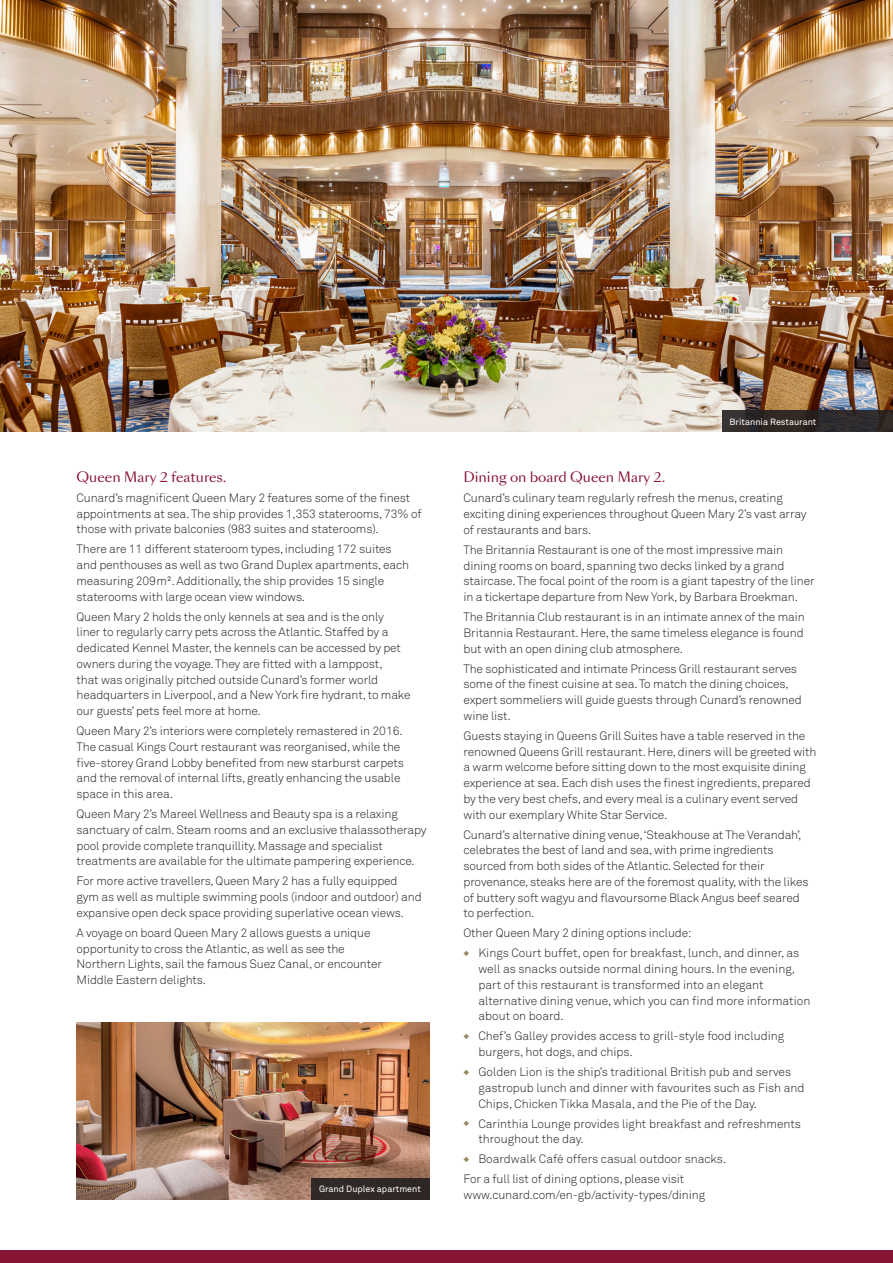
<style>
.page{position:relative;width:893px;height:1263px;background:#fff}
.page>*{position:absolute;margin:0;border:0;box-sizing:border-box;transform-origin:0 0}
.Sub-head_left_aligne{font:13.5px "Sang Bleu Sans";color:#881534}
.BOB_body_copy_2022{font:300 12px/15.8px "Akkurat Std";letter-spacing:-.01em;color:#231f20}
.BOB_list_bullets_202{font:300 12px/15.8px "Akkurat Std";color:#231f20}
.Caption_2022{font:9px "Akkurat Std";color:#fff}
.s1{color:#978961}
</style>
<div class="page">
<img style="left:0;top:0;width:893px;height:432px">
<div style="left:0;top:1250px;width:893px;height:13px;background:#881534"></div>
<div style="left:722px;top:410px;width:171px;height:22px;background:linear-gradient(to right,#302a28,#2d2829)"></div>
<img style="left:77px;top:1022px;width:352px;height:177px">
<div style="left:311px;top:1178px;width:118px;height:21px;background:#302826"></div>
<p class="Sub-head_left_aligne" style="left:77px;top:468px;width:152px">Queen Mary 2 features.</p>
<p class="BOB_body_copy_2022" style="left:77px;top:490px;width:347px">Cunard’s magnificent Queen Mary 2 features some of the finest appointments at sea. The ship provides 1,353 staterooms, 73% of those with private balconies (983 suites and staterooms).</p>
<p class="BOB_body_copy_2022" style="left:77px;top:541px;width:334px">There are 11 different stateroom types, including 172 suites and penthouses as well as two Grand Duplex apartments, each measuring 209m². Additionally, the ship provides 15 single staterooms with large ocean view windows.</p>
<p class="BOB_body_copy_2022" style="left:77px;top:608px;width:336px">Queen Mary 2 holds the only kennels at sea and is the only liner to regularly carry pets across the Atlantic. Staffed by a dedicated Kennel Master, the kennels can be accessed by pet owners during the voyage. They are fitted with a lamppost,<br>that was originally pitched outside Cunard’s former world headquarters in Liverpool, and a New York fire hydrant, to make our guests’ pets feel more at home.</p>
<p class="BOB_body_copy_2022" style="left:77px;top:723px;width:329px">Queen Mary 2’s interiors were completely remastered in 2016.<br>The casual Kings Court restaurant was reorganised, while the five-storey Grand Lobby benefited from new starburst carpets and the removal of internal lifts, greatly enhancing the usable space in this area.</p>
<p class="BOB_body_copy_2022" style="left:77px;top:806px;width:352px">Queen Mary 2’s Mareel Wellness and Beauty spa is a relaxing sanctuary of calm. Steam rooms and an exclusive thalassotherapy pool provide complete tranquillity. Massage and specialist treatments are available for the ultimate pampering experience.</p>
<p class="BOB_body_copy_2022" style="left:77px;top:873px;width:347px">For more active travellers, Queen Mary 2 has a fully equipped gym as well as multiple swimming pools (indoor and outdoor) and expansive open deck space providing superlative ocean views.</p>
<p class="BOB_body_copy_2022" style="left:77px;top:925px;width:307px">A voyage on board Queen Mary 2 allows guests a unique opportunity to cross the Atlantic, as well as see the Northern Lights, sail the famous Suez Canal, or encounter Middle Eastern delights.</p>
<p class="Caption_2022" style="left:319px;top:1184px;width:103px">Grand Duplex apartment</p>
<p class="Caption_2022" style="left:730px;top:416px;width:88px">Britannia Restaurant</p>
<p class="Sub-head_left_aligne" style="left:463px;top:469px;width:203px">Dining on board Queen Mary 2.</p>
<p class="BOB_body_copy_2022" style="left:463px;top:490px;width:345px">Cunard’s culinary team regularly refresh the menus, creating exciting dining experiences throughout Queen Mary 2’s vast array of restaurants and bars.</p>
<p class="BOB_body_copy_2022" style="left:463px;top:542px;width:353px">The Britannia Restaurant is one of the most impressive main dining rooms on board, spanning two decks linked by a grand staircase. The focal point of the room is a giant tapestry of the liner in a tickertape departure from New York, by Barbara Broekman.</p>
<p class="BOB_body_copy_2022" style="left:463px;top:609px;width:343px;text-align:justify">The Britannia Club restaurant is in an intimate annex of the main Britannia Restaurant. Here, the same timeless elegance is found but with an open dining club atmosphere.</p>
<p class="BOB_body_copy_2022" style="left:463px;top:660px;width:340px">The sophisticated and intimate Princess Grill restaurant serves some of the finest cuisine at sea. To match the dining choices, expert sommeliers will guide guests through Cunard’s renowned wine list.</p>
<p class="BOB_body_copy_2022" style="left:463px;top:728px;width:354px">Guests staying in Queens Grill Suites have a table reserved in the renowned Queens Grill restaurant. Here, diners will be greeted with a warm welcome before sitting down to the most exquisite dining experience at sea. Each dish uses the finest ingredients, prepared by the very best chefs, and every meal is a culinary event served with our exemplary White Star Service.</p>
<p class="BOB_body_copy_2022" style="left:463px;top:826px;width:346px">Cunard’s alternative dining venue, ‘Steakhouse at The Verandah’, celebrates the best of land and sea, with prime ingredients sourced from both sides of the Atlantic. Selected for their provenance, steaks here are of the foremost quality, with the likes of buttery soft wagyu and flavoursome Black Angus beef seared to perfection.</p>
<p class="BOB_body_copy_2022" style="left:463px;top:925px;width:230px">Other Queen Mary 2 dining options include:</p>
<p class="BOB_list_bullets_202" style="left:478px;top:945px;width:334px;text-indent:-15px"><span class="s1">◆</span> Kings Court buffet, open for breakfast, lunch, and dinner, as well as snacks outside normal dining hours. In the evening, part of this restaurant is transformed into an elegant alternative dining venue, which you can find more information about on board.</p>
<p class="BOB_list_bullets_202" style="left:478px;top:1028px;width:307px;text-indent:-15px"><span class="s1">◆</span> Chef’s Galley provides access to grill-style food including burgers, hot dogs, and chips.</p>
<p class="BOB_list_bullets_202" style="left:478px;top:1064px;width:328px;text-indent:-15px"><span class="s1">◆</span> Golden Lion is the ship’s traditional British pub and serves gastropub lunch and dinner with favourites such as Fish and<br>Chips, Chicken Tikka Masala, and the Pie of the Day.</p>
<p class="BOB_list_bullets_202" style="left:478px;top:1115px;width:324px;text-indent:-15px"><span class="s1">◆</span> Carinthia Lounge provides light breakfast and refreshments throughout the day.</p>
<p class="BOB_list_bullets_202" style="left:463px;top:1151px;width:264px"><span class="s1">◆</span> Boardwalk Café offers casual outdoor snacks.</p>
<p class="BOB_body_copy_2022" style="left:463px;top:1171px;width:243px">For a full list of dining options, please visit www.cunard.com/en-gb/activity-types/dining</p>
</div>
